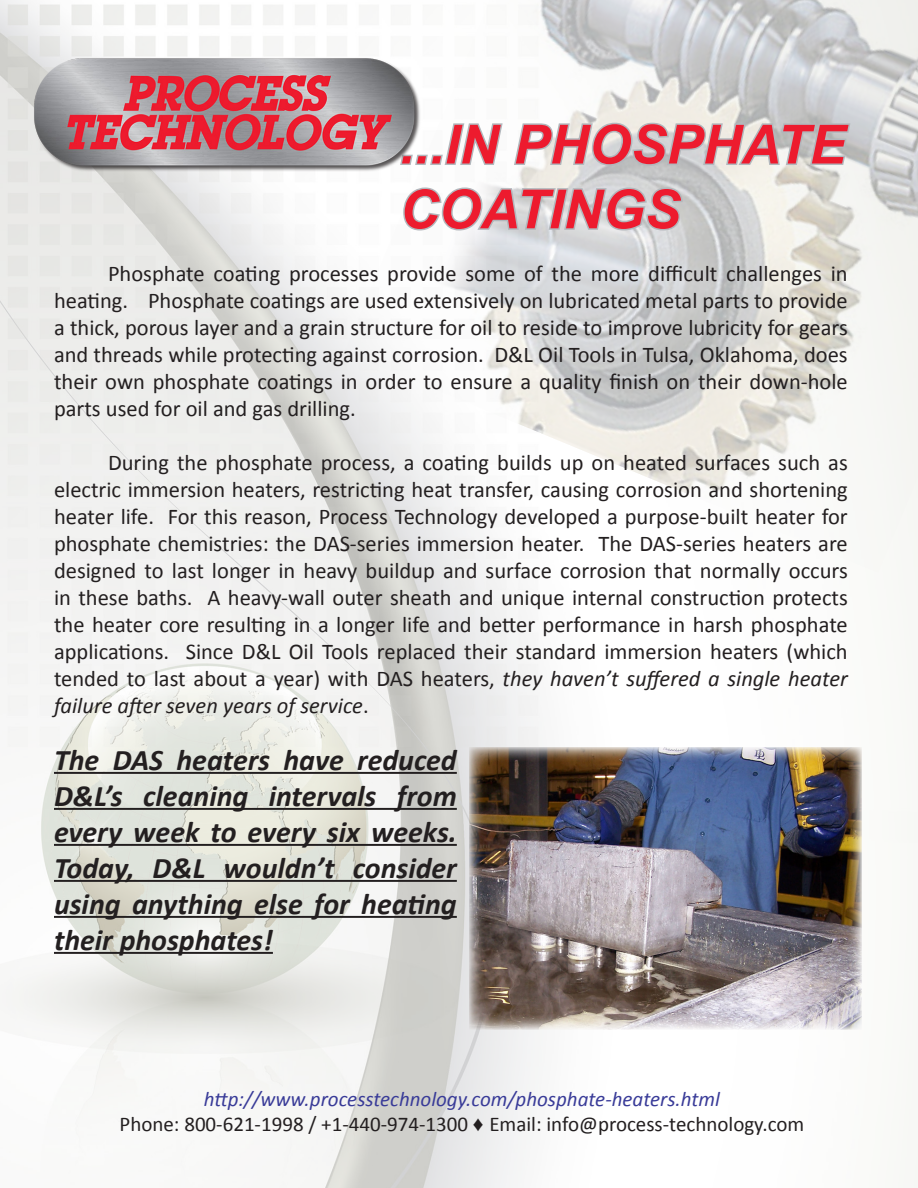
<style>
.page{position:relative;width:918px;height:1188px;background:#fff}
.page>*{position:absolute;margin:0;border:0;box-sizing:border-box;transform-origin:0 0}
.t1{font:italic 700 54px/64.8px "Arial";color:#ed1b2e}
.t2{font:italic 700 30px/36px "Calibri";color:#231f20;text-align:justify}
.t3{font:22.5px/27px "Calibri";color:#231f20;text-align:justify}
.t4{font:21px "Calibri";color:#231f20}
.t5{font:italic 21px "Calibri";color:#393b98}
.s1{font-style:italic}
.s2{font-family:"Arial"}
</style>
<div class="page">
<img style="left:0;top:0;width:918px;height:1188px">
<svg style="left:433px;top:121px;width:71px;height:46px"></svg>
<svg style="left:512px;top:121px;width:340px;height:47px;background:#d0d1d1"></svg>
<svg style="left:402px;top:186px;width:282px;height:46px"></svg>
<hr style="left:54px;top:772px;width:403px;height:2px;background:#231f20">
<hr style="left:54px;top:808px;width:403px;height:2px;background:#231f20">
<hr style="left:54px;top:844px;width:403px;height:2px;background:#231f20">
<hr style="left:54px;top:880px;width:403px;height:2px;background:#231f20">
<hr style="left:54px;top:916px;width:403px;height:2px;background:#231f20">
<hr style="left:54px;top:952px;width:219px;height:2px;background:#231f20">
<img style="left:469px;top:747px;width:393px;height:283px">
<img style="left:15px;top:42px;width:418px;height:149px">
<p class="t1" style="left:400px;top:114px;width:448px">...IN PHOSPHATE<br>COATINGS</p>
<p class="t3" style="left:54px;top:260px;width:795px;text-indent:54px">Phosphate coating processes provide some of the more difficult challenges in heating. Phosphate coatings are used extensively on lubricated metal parts to provide a thick, porous layer and a grain structure for oil to reside to improve lubricity for gears and threads while protecting against corrosion. D&amp;L Oil Tools in Tulsa, Oklahoma, does their own phosphate coatings in order to ensure a quality finish on their down-hole parts used for oil and gas drilling.</p>
<p class="t3" style="left:54px;top:449px;width:795px;text-indent:54px">During the phosphate process, a coating builds up on heated surfaces such as electric immersion heaters, restricting heat transfer, causing corrosion and shortening heater life. For this reason, Process Technology developed a purpose-built heater for phosphate chemistries: the DAS-series immersion heater. The DAS-series heaters are designed to last longer in heavy buildup and surface corrosion that normally occurs in these baths. A heavy-wall outer sheath and unique internal construction protects the heater core resulting in a longer life and better performance in harsh phosphate applications. Since D&amp;L Oil Tools replaced their standard immersion heaters (which tended to last about a year) with DAS heaters, <span class="s1">they haven’t suffered a single heater failure after seven years of service</span>.</p>
<p class="t2" style="left:54px;top:742px;width:404px">The DAS heaters have reduced D&amp;L’s cleaning intervals from every week to every six weeks.<br>Today, D&amp;L wouldn’t consider using anything else for heating their phosphates!</p>
<p class="t5" style="left:204px;top:1084px;width:518px">http://www.processtechnology.com/phosphate-heaters.html</p>
<p class="t4" style="left:120px;top:1111px;width:686px">Phone: 800-621-1998 / +1-440-974-1300 <span class="s2">♦</span> Email: info@process-technology.com</p>
</div>
